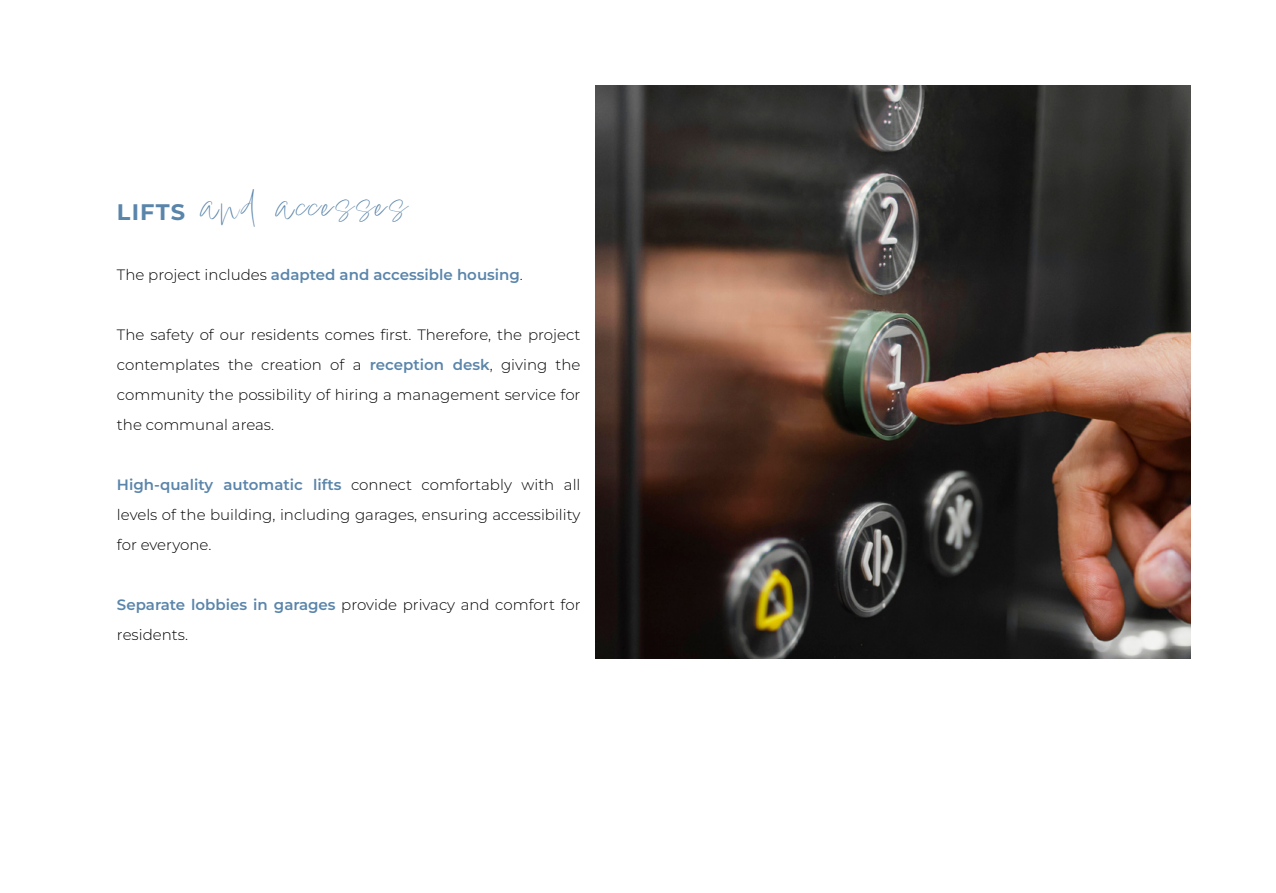
<style>
.page{position:relative;width:1276px;height:893px;background:#fff}
.page>*{position:absolute;margin:0;border:0;box-sizing:border-box;transform-origin:0 0}
.t1{font:46.5px "Lindsey Signature";letter-spacing:.05em;color:#5a85ab}
.t2{font:300 15px/30px "Montserrat";color:#000;text-align:justify}
.t3{font:600 15px "Montserrat";color:#5a85ab}
.s1{font-family:"Montserrat";font-weight:700;font-size:22.5px}
.s2{font-weight:300;color:#000}
.s3{font-weight:600;color:#5a85ab}
</style>
<div class="page">
<img style="left:595px;top:85px;width:596px;height:574px">
<h1 class="t1" style="left:117px;top:176px;width:292px"><span class="s1">LIFTS</span> and accesses</h1>
<p class="t3" style="left:117px;top:264px;width:407px"><span class="s2">The project includes</span> adapted and accessible housing<span class="s2">.</span></p>
<p class="t2" style="left:117px;top:319px;width:465px">The safety of our residents comes first. Therefore, the project contemplates the creation of a <span class="s3">reception desk</span>, giving the community the possibility of hiring a management service for the communal areas.</p>
<p class="t2" style="left:117px;top:469px;width:465px"><span class="s3">High-quality automatic lifts</span> connect comfortably with all levels of the building, including garages, ensuring accessibility for everyone.</p>
<p class="t2" style="left:117px;top:589px;width:465px"><span class="s3">Separate lobbies in garages</span> provide privacy and comfort for residents.</p>
</div>
